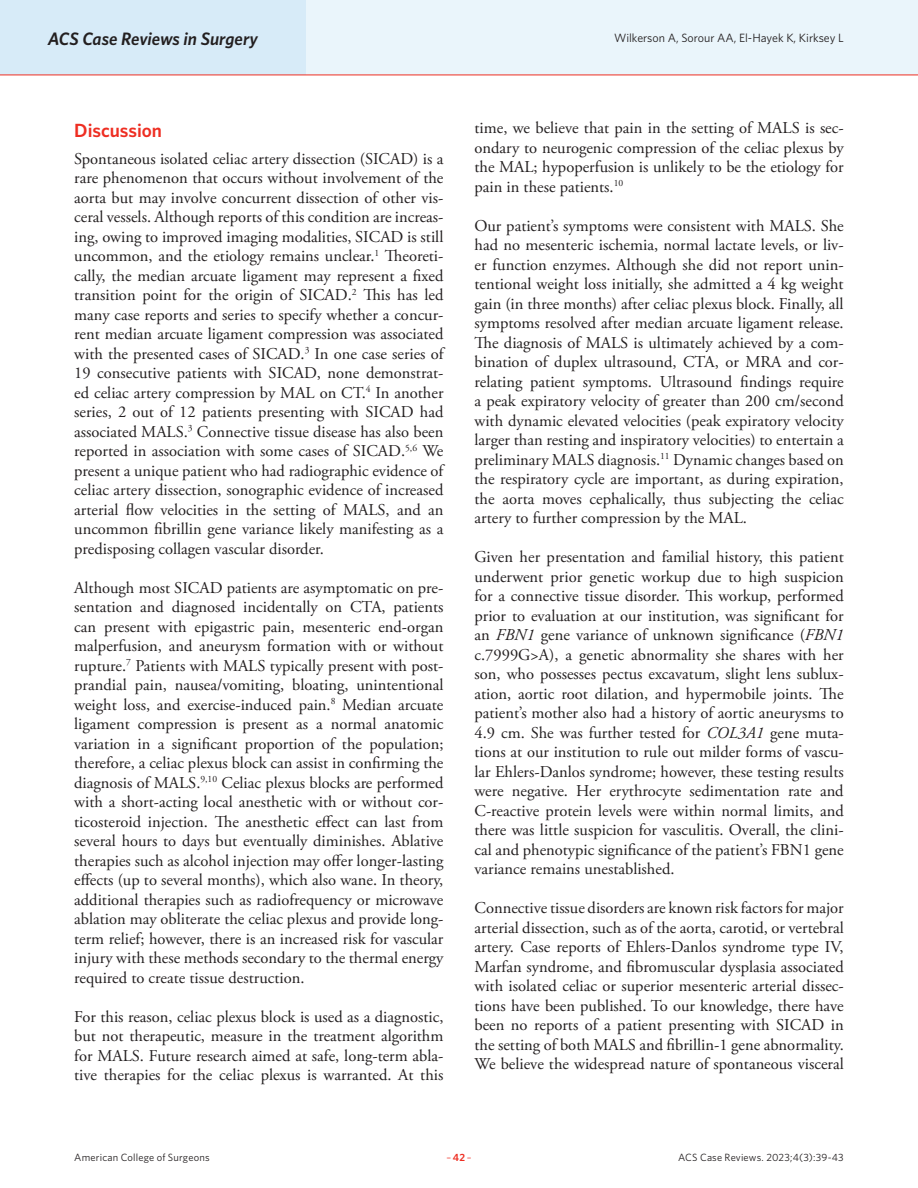
<style>
.page{position:relative;width:918px;height:1188px;background:#fff}
.page>*{position:absolute;margin:0;border:0;box-sizing:border-box;transform-origin:0 0}
.Article_Subhead{font:600 19.2px "Whitney";letter-spacing:-.005em;color:#ee2e22}
.t1{font:italic 600 18px "Whitney";letter-spacing:-.005em;color:#231f20}
.Article_Body_no_indent{font:16.5px/19.5px "Adobe Garamond Pro";color:#231f20;text-align:justify}
.t2{font:12px "Whitney";color:#231f20}
.t3{font:10.5px "Whitney";letter-spacing:.02em;color:#231f20}
.t4{font:10.5px "Whitney";color:#ee2e22}
.s1{font-style:italic}
.s2{font-weight:600}
</style>
<div class="page">
<div style="left:0;top:0;width:918px;height:75px;background:#eaf5fb"></div>
<div style="left:0;top:0;width:306px;height:75px;background:#d7ebf8"></div>
<hr style="left:0;top:75px;width:918px;height:1px;background:#ee2e22">
<p class="t1" style="left:48px;top:26px;width:212px">ACS Case Reviews in Surgery</p>
<p class="t2" style="left:614px;top:30px;width:231px">Wilkerson A, Sorour AA, El-Hayek K, Kirksey L</p>
<p class="Article_Subhead" style="left:74px;top:117px;width:89px">Discussion</p>
<p class="Article_Body_no_indent" style="left:74px;top:149px;width:371px">Spontaneous isolated celiac artery dissection (SICAD) is a rare phenomenon that occurs without involvement of the aorta but may involve concurrent dissection of other vis&shy;ceral vessels. Although reports of this condition are increas&shy;ing, owing to improved imaging modalities, SICAD is still uncommon, and the etiology remains unclear.<sup>1</sup> Theoreti&shy;cally, the median arcuate ligament may represent a fixed transition point for the origin of SICAD.<sup>2</sup> This has led many case reports and series to specify whether a concur&shy;rent median arcuate ligament compression was associated with the presented cases of SICAD.<sup>3</sup> In one case series of 19 consecutive patients with SICAD, none demonstrat&shy;ed celiac artery compression by MAL on CT.<sup>4</sup> In another series, 2 out of 12 patients presenting with SICAD had associated MALS.<sup>3</sup> Connective tissue disease has also been reported in association with some cases of SICAD.<sup>5,6</sup> We present a unique patient who had radiographic evidence of celiac artery dissection, sonographic evidence of increased arterial flow velocities in the setting of MALS, and an uncommon fibrillin gene variance likely manifesting as a predisposing collagen vascular disorder.</p>
<p class="Article_Body_no_indent" style="left:74px;top:578px;width:371px">Although most SICAD patients are asymptomatic on pre&shy;sentation and diagnosed incidentally on CTA, patients can present with epigastric pain, mesenteric end-organ malperfusion, and aneurysm formation with or without rupture.<sup>7</sup> Patients with MALS typically present with post&shy;prandial pain, nausea/vomiting, bloating, unintentional weight loss, and exercise-induced pain.<sup>8</sup> Median arcuate ligament compression is present as a normal anatomic variation in a significant proportion of the population; therefore, a celiac plexus block can assist in confirming the diagnosis of MALS.<sup>9,10</sup> Celiac plexus blocks are performed with a short-acting local anesthetic with or without cor&shy;ticosteroid injection. The anesthetic effect can last from several hours to days but eventually diminishes. Ablative therapies such as alcohol injection may offer longer-lasting effects (up to several months), which also wane. In theory, additional therapies such as radiofrequency or microwave ablation may obliterate the celiac plexus and provide long&shy;term relief; however, there is an increased risk for vascular injury with these methods secondary to the thermal energy required to create tissue destruction.</p>
<p class="Article_Body_no_indent" style="left:74px;top:1007px;width:371px">For this reason, celiac plexus block is used as a diagnostic, but not therapeutic, measure in the treatment algorithm for MALS. Future research aimed at safe, long-term abla&shy;tive therapies for the celiac plexus is warranted. At this</p>
<p class="Article_Body_no_indent" style="left:475px;top:119px;width:371px">time, we believe that pain in the setting of MALS is sec&shy;ondary to neurogenic compression of the celiac plexus by the MAL; hypoperfusion is unlikely to be the etiology for pain in these patients.<sup>10</sup></p>
<p class="Article_Body_no_indent" style="left:475px;top:217px;width:371px">Our patient’s symptoms were consistent with MALS. She had no mesenteric ischemia, normal lactate levels, or liv&shy;er function enzymes. Although she did not report unin&shy;tentional weight loss initially, she admitted a 4 kg weight gain (in three months) after celiac plexus block. Finally, all symptoms resolved after median arcuate ligament release.<br>The diagnosis of MALS is ultimately achieved by a com&shy;bination of duplex ultrasound, CTA, or MRA and cor&shy;relating patient symptoms. Ultrasound findings require a peak expiratory velocity of greater than 200 cm/second with dynamic elevated velocities (peak expiratory velocity larger than resting and inspiratory velocities) to entertain a preliminary MALS diagnosis.<sup>11</sup> Dynamic changes based on the respiratory cycle are important, as during expiration, the aorta moves cephalically, thus subjecting the celiac artery to further compression by the MAL.</p>
<p class="Article_Body_no_indent" style="left:475px;top:548px;width:371px">Given her presentation and familial history, this patient underwent prior genetic workup due to high suspicion for a connective tissue disorder. This workup, performed prior to evaluation at our institution, was significant for an <span class="s1">FBN1</span> gene variance of unknown significance (<span class="s1">FBN1 </span>c.7999G&gt;A), a genetic abnormality she shares with her son, who possesses pectus excavatum, slight lens sublux&shy;ation, aortic root dilation, and hypermobile joints. The patient’s mother also had a history of aortic aneurysms to 4.9 cm. She was further tested for <span class="s1">COL3A1</span> gene muta&shy;tions at our institution to rule out milder forms of vascu&shy;lar Ehlers-Danlos syndrome; however, these testing results were negative. Her erythrocyte sedimentation rate and C-reactive protein levels were within normal limits, and there was little suspicion for vasculitis. Overall, the clini&shy;cal and phenotypic significance of the patient’s FBN1 gene variance remains unestablished.</p>
<p class="Article_Body_no_indent" style="left:475px;top:899px;width:371px">Connective tissue disorders are known risk factors for major arterial dissection, such as of the aorta, carotid, or vertebral artery. Case reports of Ehlers-Danlos syndrome type IV, Marfan syndrome, and fibromuscular dysplasia associated with isolated celiac or superior mesenteric arterial dissec&shy;tions have been published. To our knowledge, there have been no reports of a patient presenting with SICAD in the setting of both MALS and fibrillin-1 gene abnormality.<br>We believe the widespread nature of spontaneous visceral</p>
<p class="t3" style="left:74px;top:1150px;width:137px">American College of Surgeons</p>
<p class="t4" style="left:446px;top:1150px;width:27px">–<span class="s2">42</span>–</p>
<p class="t3" style="left:678px;top:1150px;width:167px">ACS Case Reviews. 2023;4(3):39-43</p>
</div>
